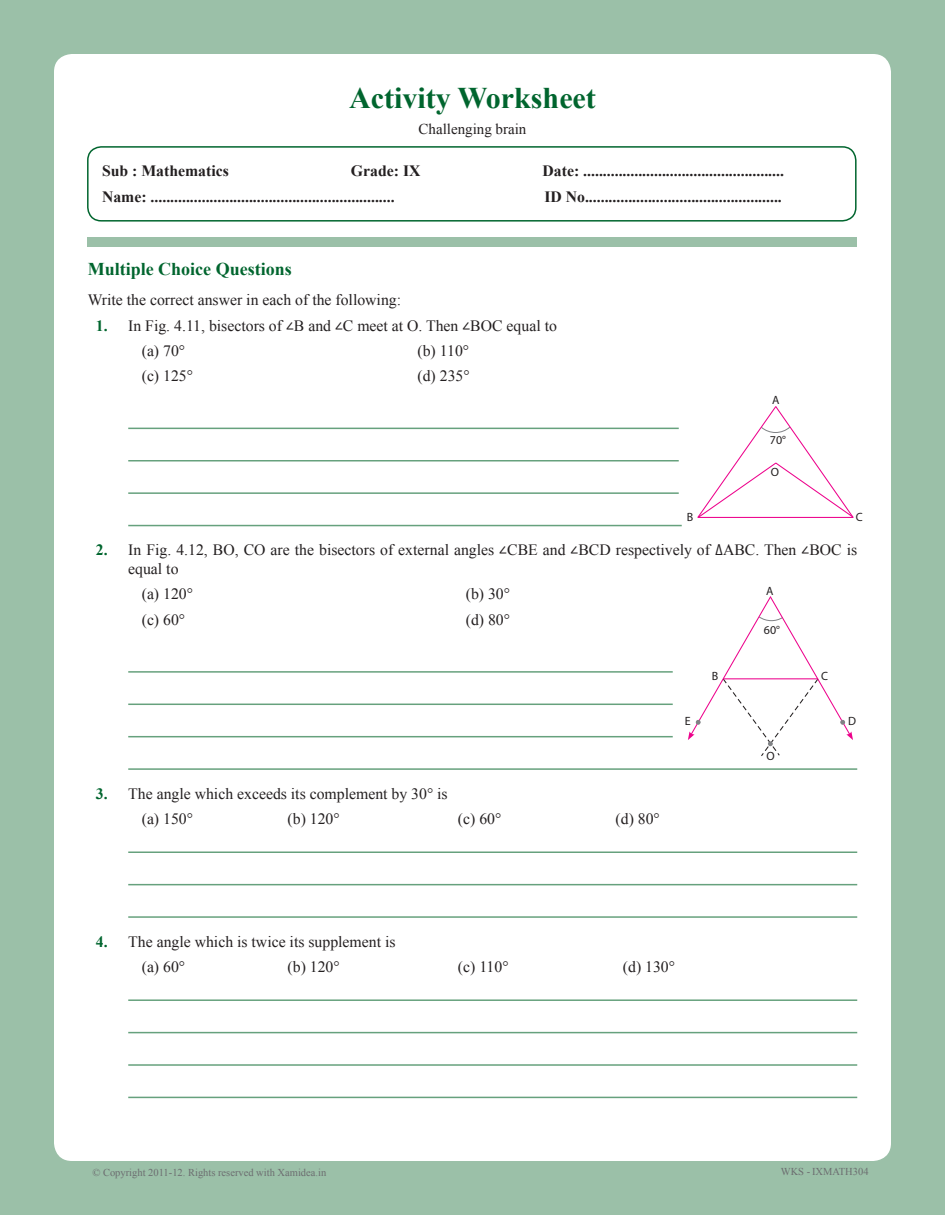
<style>
.page{position:relative;width:945px;height:1215px;background:#9bc0a8}
.page>*{position:absolute;margin:0;border:0;box-sizing:border-box;transform-origin:0 0}
.t1{font:700 30px "Times New Roman";color:#00652e}
.Choice{font:700 18px "Times New Roman";color:#00652e}
.Number{font:15.75px/18.9px "Times New Roman";color:#231f20}
.t2{font:700 15.75px "Times New Roman";color:#231f20}
.Body{font:15.75px "Times New Roman";color:#231f20}
.t3{font:15px "Times New Roman";color:#231f20}
.t4{font:12px "Arial";color:#231f20}
.t5{font:10.5px "Times New Roman";color:#6c6d70}
.s1{font-weight:700;color:#00652e}
</style>
<div class="page">
<div style="left:54px;top:54px;width:837px;height:1107px;background:#fff;border-radius:18px"></div>
<div style="left:88px;top:237px;width:769px;height:10px;background:#9bc0a8"></div>
<div style="left:87px;top:146px;width:770px;height:76px;border:2px solid #00652e;border-radius:14px"></div>
<hr style="left:128px;top:428px;width:551px;height:1px;background:#66a17d">
<hr style="left:128px;top:460px;width:551px;height:2px;background:#66a17d">
<hr style="left:128px;top:492px;width:551px;height:2px;background:#66a17d">
<hr style="left:128px;top:525px;width:554px;height:1px;background:#66a17d">
<hr style="left:128px;top:671px;width:545px;height:2px;background:#66a17d">
<hr style="left:128px;top:704px;width:545px;height:1px;background:#66a17d">
<hr style="left:128px;top:736px;width:545px;height:1px;background:#66a17d">
<hr style="left:128px;top:768px;width:729px;height:2px;background:#66a17d">
<hr style="left:128px;top:852px;width:729px;height:1px;background:#66a17d">
<hr style="left:128px;top:884px;width:729px;height:1px;background:#66a17d">
<hr style="left:128px;top:916px;width:729px;height:2px;background:#66a17d">
<hr style="left:128px;top:999px;width:729px;height:2px;background:#66a17d">
<hr style="left:128px;top:1032px;width:729px;height:1px;background:#66a17d">
<hr style="left:128px;top:1064px;width:729px;height:2px;background:#66a17d">
<hr style="left:128px;top:1097px;width:729px;height:1px;background:#66a17d">
<svg style="left:697px;top:406px;width:157px;height:112px"></svg>
<svg style="left:688px;top:596px;width:165px;height:160px"></svg>
<h1 class="t1" style="left:349px;top:77px;width:248px">Activity Worksheet</h1>
<p class="t3" style="left:419px;top:119px;width:109px">Challenging brain</p>
<p class="t2" style="left:102px;top:160px;width:128px">Sub : Mathematics</p>
<p class="t2" style="left:351px;top:160px;width:71px">Grade: IX</p>
<p class="t2" style="left:543px;top:160px;width:243px">Date: ...................................................</p>
<p class="t2" style="left:102px;top:186px;width:294px">Name: ..............................................................</p>
<p class="t2" style="left:544px;top:186px;width:239px">ID No..................................................</p>
<p class="Choice" style="left:88px;top:257px;width:206px">Multiple Choice Questions</p>
<p class="Body" style="left:88px;top:289px;width:315px">Write the correct answer in each of the following:</p>
<p class="Number" style="left:96px;top:316px;width:463px"><span class="s1">1.</span> In Fig. 4.11, bisectors of B and C meet at O. Then BOC equal to</p>
<p class="Body" style="left:142px;top:340px;width:45px">(a) 70°</p>
<p class="Body" style="left:418px;top:340px;width:53px">(b) 110°</p>
<p class="Body" style="left:142px;top:365px;width:53px">(c) 125°</p>
<p class="Body" style="left:418px;top:365px;width:54px">(d) 235°</p>
<p class="t4" style="left:772px;top:393px;width:9px">A</p>
<p class="t4" style="left:770px;top:433px;width:18px">70°</p>
<p class="t4" style="left:771px;top:464px;width:10px">O</p>
<p class="t4" style="left:687px;top:510px;width:8px">B</p>
<p class="t4" style="left:856px;top:510px;width:8px">C</p>
<p class="Number" style="left:128px;top:540px;width:730px;text-indent:-32px"><span class="s1">2.</span> In Fig. 4.12, BO, CO are the bisectors of external angles CBE and BCD respectively of ABC. Then BOC is equal to</p>
<p class="Body" style="left:142px;top:584px;width:53px">(a) 120°</p>
<p class="Body" style="left:466px;top:584px;width:46px">(b) 30°</p>
<p class="Body" style="left:142px;top:609px;width:45px">(c) 60°</p>
<p class="Body" style="left:466px;top:609px;width:46px">(d) 80°</p>
<p class="t4" style="left:766px;top:583px;width:9px">A</p>
<p class="t4" style="left:764px;top:622px;width:18px">60°</p>
<p class="Number" style="left:96px;top:784px;width:353px"><span class="s1">3.</span> The angle which exceeds its complement by 30° is</p>
<p class="Body" style="left:142px;top:808px;width:53px">(a) 150°</p>
<p class="Body" style="left:288px;top:808px;width:54px">(b) 120°</p>
<p class="Body" style="left:458px;top:808px;width:45px">(c) 60°</p>
<p class="Body" style="left:616px;top:808px;width:46px">(d) 80°</p>
<p class="t4" style="left:685px;top:714px;width:7px">E</p>
<p class="t4" style="left:712px;top:669px;width:8px">B</p>
<p class="t4" style="left:821px;top:669px;width:8px">C</p>
<p class="t4" style="left:766px;top:749px;width:10px">O</p>
<p class="t4" style="left:848px;top:714px;width:9px">D</p>
<p class="Number" style="left:96px;top:932px;width:301px"><span class="s1">4.</span> The angle which is twice its supplement is</p>
<p class="Body" style="left:142px;top:956px;width:45px">(a) 60°</p>
<p class="Body" style="left:288px;top:956px;width:54px">(b) 120°</p>
<p class="Body" style="left:458px;top:956px;width:52px">(c) 110°</p>
<p class="Body" style="left:623px;top:956px;width:54px">(d) 130°</p>
<p class="t5" style="left:92px;top:1165px;width:235px">© Copyright 2011-12. Rights reserved with Xamidea.in</p>
<p class="t5" style="left:781px;top:1164px;width:89px">WKS - IXMATH304</p>
</div>
